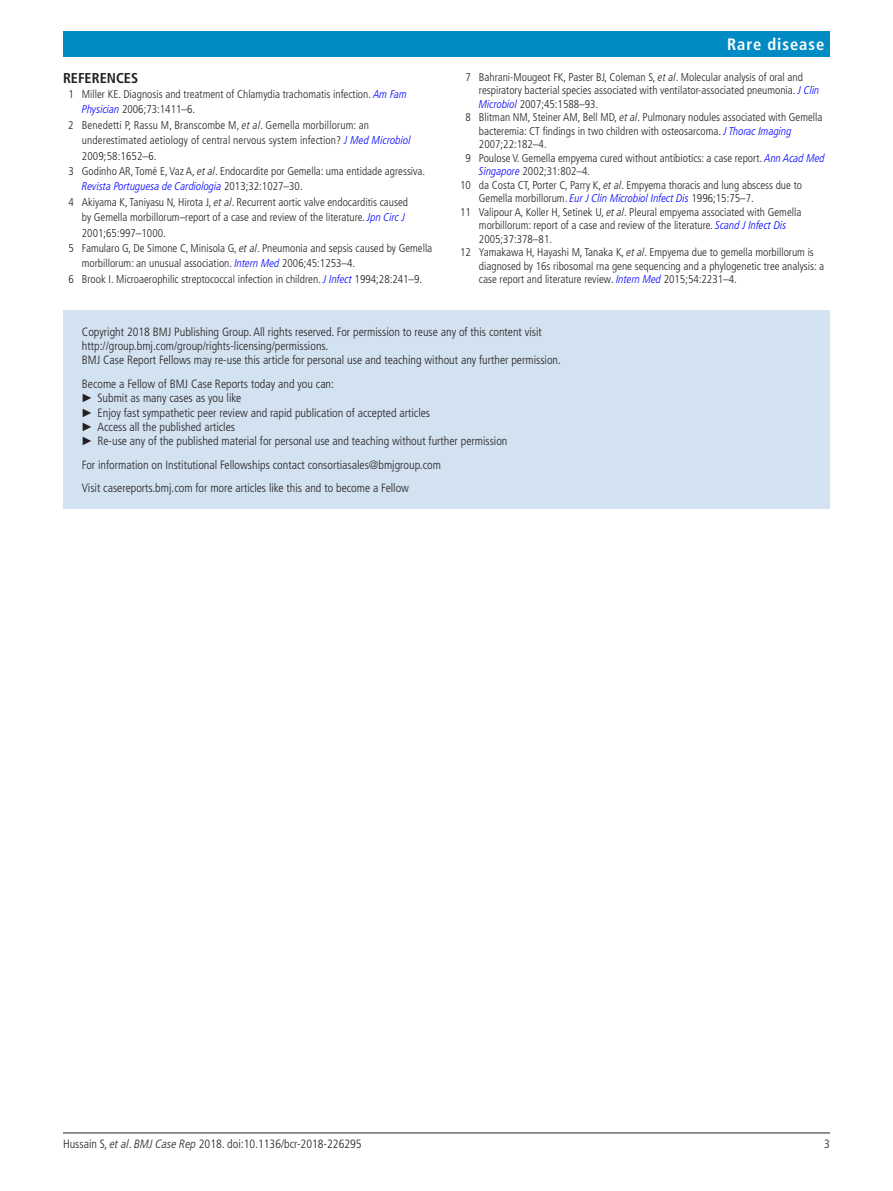
<style>
.page{position:relative;width:893px;height:1191px;background:#fff}
.page>*{position:absolute;margin:0;border:0;box-sizing:border-box;transform-origin:0 0}
.t1{font:700 condensed 16.5px "Frutiger LT Pro";color:#fff}
.t2{font:700 condensed 14.25px "Frutiger LT Std";color:#231f20}
.t3{font:300 condensed 12px/14.4px "Frutiger LT Pro";color:#231f20}
.t4{font:300 condensed 11.25px "Frutiger LT Pro";color:#231f20}
.t5{font:italic 300 condensed 11.25px "Frutiger LT Pro";color:#00f}
.s1{font-style:italic;color:#00f}
.s2{font-style:italic}
.s3{font-style:normal;color:#231f20}
.s4{font-family:"Arial";font-weight:400;font-stretch:normal}
</style>
<div class="page">
<hr style="left:63px;top:1132px;width:767px;height:1px;background:#231f20">
<div style="left:63px;top:31px;width:767px;height:25px;background:#008bc5"></div>
<div style="left:63px;top:310px;width:767px;height:199px;background:#d2e2f0"></div>
<p class="t2" style="left:63px;top:69px;width:77px">REFERENCES</p>
<p class="t4" style="left:68px;top:88px;width:340px">1 Miller KE. Diagnosis and treatment of Chlamydia trachomatis infection. <span class="s1">Am Fam</span></p>
<p class="t4" style="left:82px;top:103px;width:115px"><span class="s1">Physician</span> 2006;73:1411–6.</p>
<p class="t4" style="left:68px;top:118px;width:302px">2 Benedetti P, Rassu M, Branscombe M, <span class="s2">et al</span>. Gemella morbillorum: an</p>
<p class="t4" style="left:82px;top:134px;width:331px">underestimated aetiology of central nervous system infection? <span class="s1">J Med Microbiol</span></p>
<p class="t4" style="left:82px;top:149px;width:76px">2009;58:1652–6.</p>
<p class="t4" style="left:68px;top:165px;width:358px">3 Godinho AR, Tomé E, Vaz A, <span class="s2">et al</span>. Endocardite por Gemella: uma entidade agressiva.</p>
<p class="t5" style="left:82px;top:180px;width:222px">Revista Portuguesa de Cardiologia <span class="s3">2013;32:1027–30.</span></p>
<p class="t4" style="left:68px;top:195px;width:341px">4 Akiyama K, Taniyasu N, Hirota J, <span class="s2">et al</span>. Recurrent aortic valve endocarditis caused</p>
<p class="t4" style="left:82px;top:211px;width:325px">by Gemella morbillorum–report of a case and review of the literature. <span class="s1">Jpn Circ J</span></p>
<p class="t4" style="left:82px;top:226px;width:85px">2001;65:997–1000.</p>
<p class="t4" style="left:68px;top:242px;width:365px">5 Famularo G, De Simone C, Minisola G, <span class="s2">et al</span>. Pneumonia and sepsis caused by Gemella</p>
<p class="t4" style="left:82px;top:257px;width:275px">morbillorum: an unusual association. <span class="s1">Intern Med</span> 2006;45:1253–4.</p>
<p class="t4" style="left:68px;top:272px;width:355px">6 Brook I. Microaerophilic streptococcal infection in children. <span class="s1">J Infect</span> 1994;28:241–9.</p>
<h1 class="t1" style="left:727px;top:34px;width:99px">Rare disease</h1>
<p class="t4" style="left:465px;top:70px;width:339px">7 Bahrani-Mougeot FK, Paster BJ, Coleman S, <span class="s2">et al</span>. Molecular analysis of oral and</p>
<p class="t4" style="left:479px;top:84px;width:342px">respiratory bacterial species associated with ventilator-associated pneumonia. <span class="s1">J Clin</span></p>
<p class="t4" style="left:479px;top:97px;width:121px"><span class="s1">Microbiol</span> 2007;45:1588–93.</p>
<p class="t4" style="left:465px;top:111px;width:359px">8 Blitman NM, Steiner AM, Bell MD, <span class="s2">et al</span>. Pulmonary nodules associated with Gemella</p>
<p class="t4" style="left:479px;top:124px;width:314px">bacteremia: CT findings in two children with osteosarcoma. <span class="s1">J Thorac Imaging</span></p>
<p class="t4" style="left:479px;top:138px;width:69px">2007;22:182–4.</p>
<p class="t4" style="left:465px;top:151px;width:361px">9 Poulose V. Gemella empyema cured without antibiotics: a case report. <span class="s1">Ann Acad Med</span></p>
<p class="t4" style="left:479px;top:165px;width:113px"><span class="s1">Singapore</span> 2002;31:802–4.</p>
<p class="t4" style="left:460px;top:178px;width:343px">10 da Costa CT, Porter C, Parry K, <span class="s2">et al</span>. Empyema thoracis and lung abscess due to</p>
<p class="t4" style="left:479px;top:192px;width:276px">Gemella morbillorum. <span class="s1">Eur J Clin Microbiol Infect Dis</span> 1996;15:75–7.</p>
<p class="t4" style="left:460px;top:205px;width:343px">11 Valipour A, Koller H, Setinek U, <span class="s2">et al</span>. Pleural empyema associated with Gemella</p>
<p class="t4" style="left:479px;top:219px;width:309px">morbillorum: report of a case and review of the literature. <span class="s1">Scand J Infect Dis</span></p>
<p class="t4" style="left:479px;top:232px;width:75px">2005;37:378–81.</p>
<p class="t4" style="left:460px;top:246px;width:355px">12 Yamakawa H, Hayashi M, Tanaka K, <span class="s2">et al</span>. Empyema due to gemella morbillorum is</p>
<p class="t4" style="left:479px;top:259px;width:347px">diagnosed by 16s ribosomal rna gene sequencing and a phylogenetic tree analysis: a</p>
<p class="t4" style="left:479px;top:273px;width:259px">case report and literature review. <span class="s1">Intern Med</span> 2015;54:2231–4.</p>
<p class="t3" style="left:82px;top:324px;width:481px">Copyright 2018 BMJ Publishing Group. All rights reserved. For permission to reuse any of this content visit http://group.bmj.com/group/rights-licensing/permissions.<br>BMJ Case Report Fellows may re-use this article for personal use and teaching without any further permission.</p>
<p class="t3" style="left:81px;top:376px;width:428px">Become a Fellow of BMJ Case Reports today and you can:<br><span class="s4">►</span> Submit as many cases as you like<br><span class="s4">►</span> Enjoy fast sympathetic peer review and rapid publication of accepted articles<br><span class="s4">►</span> Access all the published articles<br><span class="s4">►</span> Re-use any of the published material for personal use and teaching without further permission</p>
<p class="t3" style="left:82px;top:453px;width:361px;line-height:23.4px">For information on Institutional Fellowships contact consortiasales@bmjgroup.com<br>Visit casereports.bmj.com for more articles like this and to become a Fellow</p>
<p class="t3" style="left:63px;top:1136px;width:300px">Hussain S, <span class="s2">et al</span>. <span class="s2">BMJ Case Rep</span> 2018. doi:10.1136/bcr-2018-226295</p>
<p class="t3" style="left:824px;top:1136px;width:7px">3</p>
</div>
